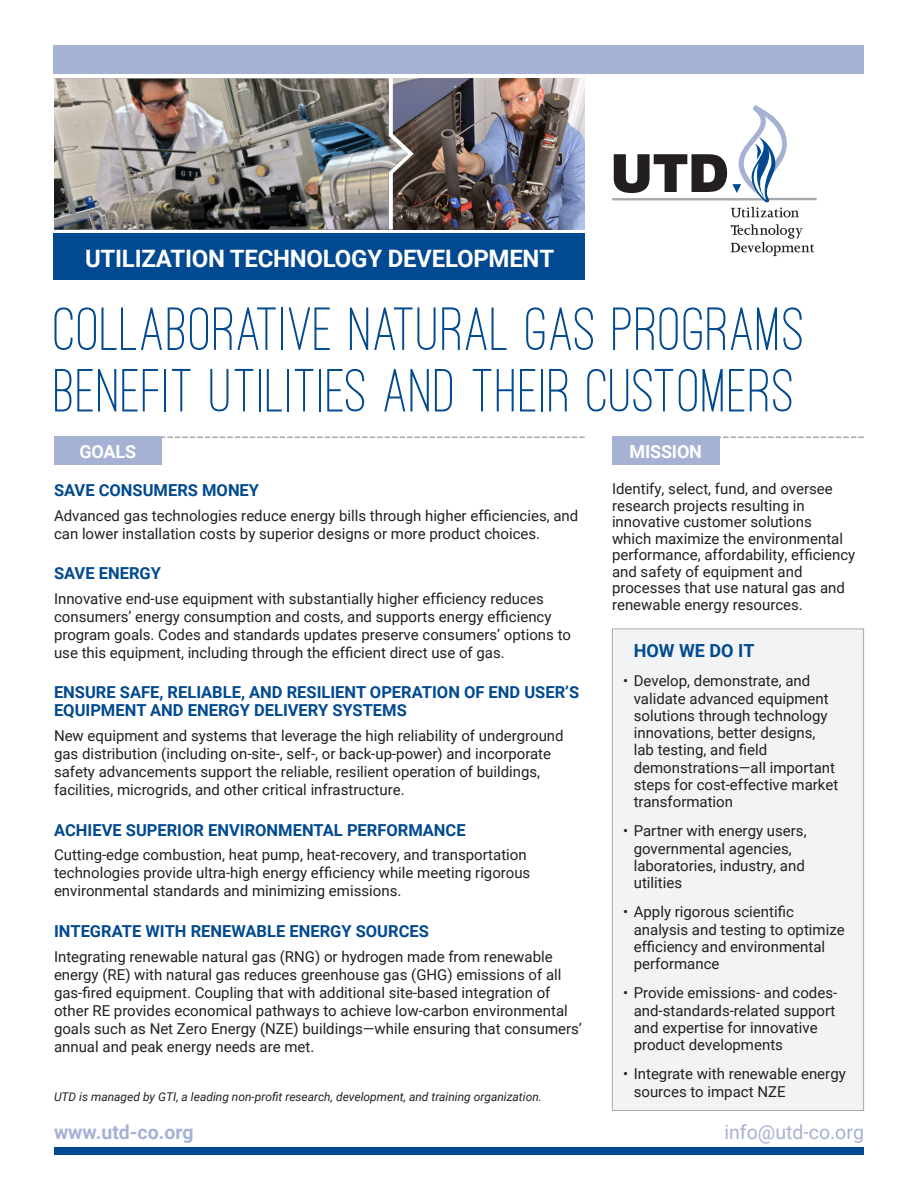
<style>
.page{position:relative;width:918px;height:1188px;background:#fff}
.page>*{position:absolute;margin:0;border:0;box-sizing:border-box;transform-origin:0 0}
.t1{font:500 63px/61.5px "Ostrich Sans";letter-spacing:.025em;color:#014990}
.t2{font:700 24px "Roboto";letter-spacing:-.01em;color:#fff}
.t3{font:19.5px "Roboto";color:#a5b2d4}
.t4{font:700 19.5px "Roboto";color:#a5b2d4}
.t5{font:700 18px "Roboto";letter-spacing:-.01em;color:#fff}
.t6{font:700 18px "Roboto";color:#014990}
.sub{font:700 16.5px/18px "Roboto";color:#014990}
.body{font:15px/17.2px "Roboto";color:#231f20}
.body-2{font:italic 12px "Roboto";color:#231f20}
</style>
<div class="page">
<img style="left:414px;top:78px;width:171px;height:151px">
<svg style="left:731px;top:224px;width:83px;height:32px"></svg>
<svg style="left:612px;top:105px;width:205px;height:112px"></svg>
<div style="left:612px;top:629px;width:252px;height:481px;background:#f2f3f4"></div>
<div style="left:612px;top:628px;width:252px;height:483px;border:1px solid #a5a9ab"></div>
<div style="left:54px;top:46px;width:810px;height:28px;background:#a5b2d4"></div>
<div style="left:54px;top:1148px;width:810px;height:7px;background:#014990"></div>
<svg style="left:87px;top:78px;width:327px;height:152px"></svg>
<img style="left:54px;top:79px;width:354px;height:151px">
<div style="left:54px;top:234px;width:531px;height:46px;background:#014990"></div>
<svg style="left:162px;top:436px;width:422px;height:2px"></svg>
<div style="left:54px;top:436px;width:108px;height:29px;background:#a5b2d4"></div>
<svg style="left:720px;top:436px;width:143px;height:2px"></svg>
<div style="left:612px;top:436px;width:108px;height:29px;background:#a5b2d4"></div>
<p class="t2" style="left:85px;top:241px;width:471px">UTILIZATION TECHNOLOGY DEVELOPMENT</p>
<p class="t1" style="left:54px;top:299px;width:752px">COLLABORATIVE NATURAL GAS PROGRAMS<br>BENEFIT UTILITIES AND THEIR CUSTOMERS</p>
<p class="t5" style="left:79px;top:439px;width:58px">GOALS</p>
<p class="t5" style="left:630px;top:439px;width:74px">MISSION</p>
<p class="sub" style="left:54px;top:480px;width:207px">SAVE CONSUMERS MONEY</p>
<p class="body" style="left:54px;top:506px;width:526px;line-height:18px">Advanced gas technologies reduce energy bills through higher efficiencies, and can lower installation costs by superior designs or more product choices.</p>
<p class="sub" style="left:54px;top:564px;width:109px">SAVE ENERGY</p>
<p class="body" style="left:54px;top:589px;width:518px;line-height:18px">Innovative end-use equipment with substantially higher efficiency reduces consumers’ energy consumption and costs, and supports energy efficiency program goals. Codes and standards updates preserve consumers’ options to use this equipment, including through the efficient direct use of gas.</p>
<p class="sub" style="left:54px;top:683px;width:527px">ENSURE SAFE, RELIABLE, AND RESILIENT OPERATION OF END USER’S<br>EQUIPMENT AND ENERGY DELIVERY SYSTEMS</p>
<p class="body" style="left:54px;top:726px;width:511px;line-height:18px">New equipment and systems that leverage the high reliability of underground gas distribution (including on-site-, self-, or back-up-power) and incorporate safety advancements support the reliable, resilient operation of buildings, facilities, microgrids, and other critical infrastructure.</p>
<p class="sub" style="left:54px;top:820px;width:413px">ACHIEVE SUPERIOR ENVIRONMENTAL PERFORMANCE</p>
<p class="body" style="left:54px;top:845px;width:478px;line-height:18px">Cutting-edge combustion, heat pump, heat-recovery, and transportation technologies provide ultra-high energy efficiency while meeting rigorous environmental standards and minimizing emissions.</p>
<p class="sub" style="left:54px;top:921px;width:376px">INTEGRATE WITH RENEWABLE ENERGY SOURCES</p>
<p class="body" style="left:54px;top:947px;width:529px;line-height:18px">Integrating renewable natural gas (RNG) or hydrogen made from renewable energy (RE) with natural gas reduces greenhouse gas (GHG) emissions of all gas-fired equipment. Coupling that with additional site-based integration of other RE provides economical pathways to achieve low-carbon environmental goals such as Net Zero Energy (NZE) buildings—while ensuring that consumers’ annual and peak energy needs are met.</p>
<p class="body-2" style="left:54px;top:1088px;width:490px">UTD is managed by GTI, a leading non-profit research, development, and training organization.</p>
<p class="body" style="left:612px;top:480px;width:245px;line-height:16.5px">Identify, select, fund, and oversee research projects resulting in innovative customer solutions<br>which maximize the environmental performance, affordability, efficiency and safety of equipment and processes that use natural gas and renewable energy resources.</p>
<p class="t6" style="left:634px;top:638px;width:122px">HOW WE DO IT</p>
<p class="body" style="left:634px;top:672px;width:206px;text-indent:-10px">• Develop, demonstrate, and validate advanced equipment solutions through technology innovations, better designs, lab testing, and field demonstrations—all important steps for cost-effective market transformation</p>
<p class="body" style="left:634px;top:822px;width:174px;text-indent:-10px">• Partner with energy users, governmental agencies, laboratories, industry, and utilities</p>
<p class="body" style="left:634px;top:903px;width:213px;text-indent:-10px">• Apply rigorous scientific analysis and testing to optimize efficiency and environmental performance</p>
<p class="body" style="left:634px;top:984px;width:205px;text-indent:-10px">• Provide emissions- and codes&shy;and-standards-related support and expertise for innovative product developments</p>
<p class="body" style="left:634px;top:1065px;width:214px;text-indent:-10px">• Integrate with renewable energy sources to impact NZE</p>
<p class="t4" style="left:54px;top:1118px;width:141px">www.utd-co.org</p>
<p class="t3" style="left:724px;top:1118px;width:141px">info@utd-co.org</p>
</div>
